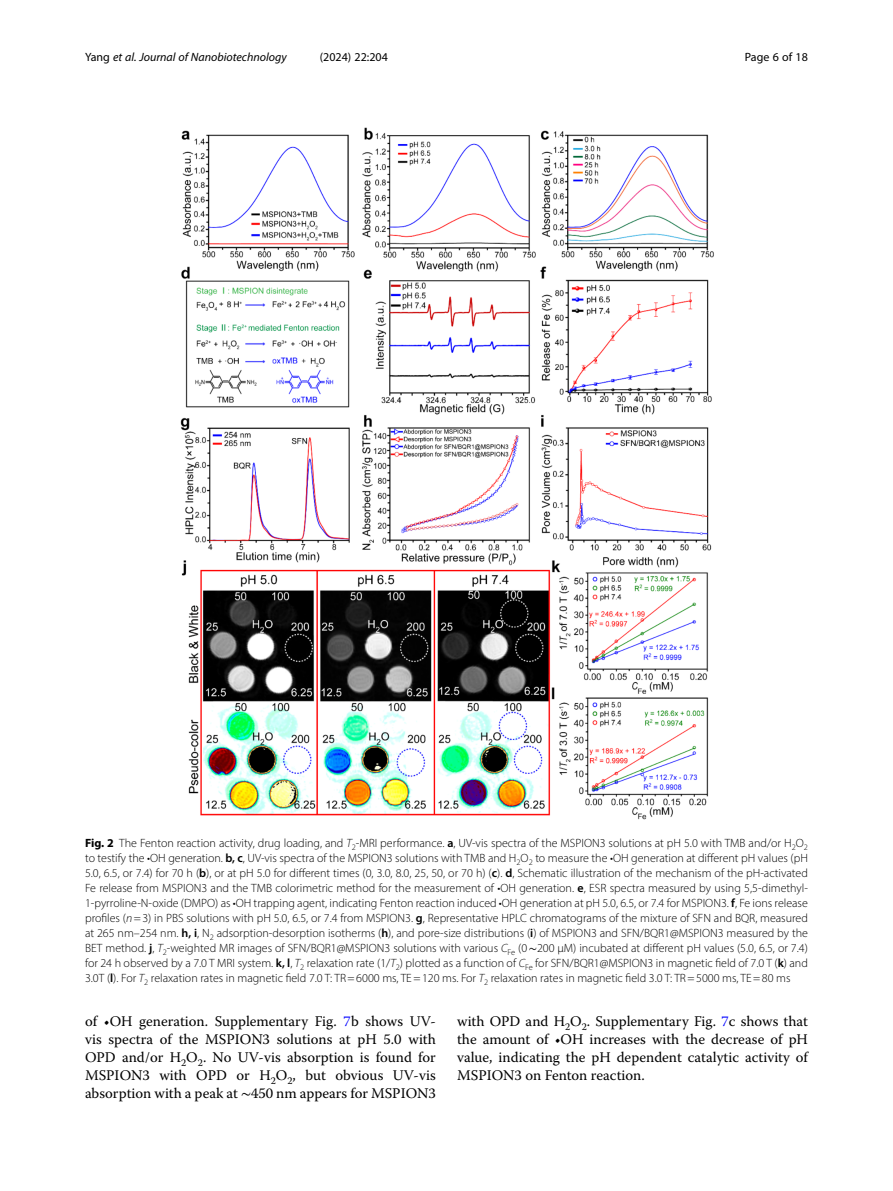
<style>
.page{position:relative;width:893px;height:1191px;background:#fff}
.page>*{position:absolute;margin:0;border:0;box-sizing:border-box;transform-origin:0 0}
.Body_Text_Indent{font:14.7px/18px "Warnock Pro";color:#000;text-align:justify}
.Figure_Caption{font:300 12px/15px "Myriad Pro";color:#000;text-align:justify}
.t1{font:italic 12px "Myriad Pro";color:#000}
.t2{font:12px "Myriad Pro";color:#000}
.s1{font-style:normal}
.s2{font-weight:700}
.s3{font-style:italic}
.s4{font-weight:600}
.s5{font-family:"STIX";font-weight:400}
.s6{color:#00f}
.s7{font-family:"STIX"}
</style>
<div class="page">
<img style="left:180px;top:127px;width:534px;height:692px">
<p class="t1" style="left:85px;top:50px;width:203px"><span class="s1">Yang</span> et al. Journal of Nanobiotechnology</p>
<p class="t2" style="left:320px;top:50px;width:70px">(2024) 22:204</p>
<p class="t2" style="left:745px;top:50px;width:65px">Page 6 of 18</p>
<p class="Figure_Caption" style="left:85px;top:835px;width:724px"><span class="s2">Fig. 2</span> The Fenton reaction activity, drug loading, and <span class="s3">T</span><sub>2</sub>-MRI performance. <span class="s4">a</span>, UV-vis spectra of the MSPION3 solutions at pH 5.0 with TMB and/or H<sub>2</sub>O<sub>2 </sub>to testify the •OH generation. <span class="s4">b, c</span>, UV-vis spectra of the MSPION3 solutions with TMB and H<sub>2</sub>O<sub>2</sub> to measure the •OH generation at different pH values (pH 5.0, 6.5, or 7.4) for 70 h (<span class="s4">b</span>), or at pH 5.0 for different times (0, 3.0, 8.0, 25, 50, or 70 h) (<span class="s4">c</span>). <span class="s4">d</span>, Schematic illustration of the mechanism of the pH-activated Fe release from MSPION3 and the TMB colorimetric method for the measurement of •OH generation. <span class="s4">e</span>, ESR spectra measured by using 5,5-dimethyl-1-pyrroline-N-oxide (DMPO) as •OH trapping agent, indicating Fenton reaction induced •OH generation at pH 5.0, 6.5, or 7.4 for MSPION3. <span class="s4">f</span>, Fe ions release profiles (<span class="s3">n</span>=3) in PBS solutions with pH 5.0, 6.5, or 7.4 from MSPION3. <span class="s4">g</span>, Representative HPLC chromatograms of the mixture of SFN and BQR, measured at 265 nm–254 nm. <span class="s4">h, i</span>, N<sub>2</sub> adsorption-desorption isotherms (<span class="s4">h</span>), and pore-size distributions (<span class="s4">i</span>) of MSPION3 and SFN/BQR1@MSPION3 measured by the BET method. <span class="s4">j</span>, <span class="s3">T</span><sub>2</sub>-weighted MR images of SFN/BQR1@MSPION3 solutions with various <span class="s3">C</span><sub>Fe</sub> (0<span class="s5">∼</span>200 µM) incubated at different pH values (5.0, 6.5, or 7.4) for 24 h observed by a 7.0 T MRI system. <span class="s4">k, l</span>, <span class="s3">T</span><sub>2</sub> relaxation rate (1/<span class="s3">T</span><sub>2</sub>) plotted as a function of <span class="s3">C</span><sub>Fe</sub> for SFN/BQR1@MSPION3 in magnetic field of 7.0 T (<span class="s4">k</span>) and 3.0T (<span class="s4">l</span>). For <span class="s3">T</span><sub>2</sub> relaxation rates in magnetic field 7.0 T: TR=6000 ms, TE=120 ms. For <span class="s3">T</span><sub>2</sub> relaxation rates in magnetic field 3.0 T: TR=5000 ms, TE=80 ms</p>
<p class="Body_Text_Indent" style="left:85px;top:1012px;width:352px">of •OH generation. Supplementary Fig. <span class="s6">7</span>b shows UV&shy;vis spectra of the MSPION3 solutions at pH 5.0 with OPD and/or H<sub>2</sub>O<sub>2</sub>. No UV-vis absorption is found for MSPION3 with OPD or H<sub>2</sub>O<sub>2</sub>, but obvious UV-vis absorption with a peak at <span class="s7">∼</span>450 nm appears for MSPION3</p>
<p class="Body_Text_Indent" style="left:457px;top:1012px;width:352px">with OPD and H<sub>2</sub>O<sub>2</sub>. Supplementary Fig. <span class="s6">7</span>c shows that the amount of •OH increases with the decrease of pH value, indicating the pH dependent catalytic activity of MSPION3 on Fenton reaction.</p>
</div>
